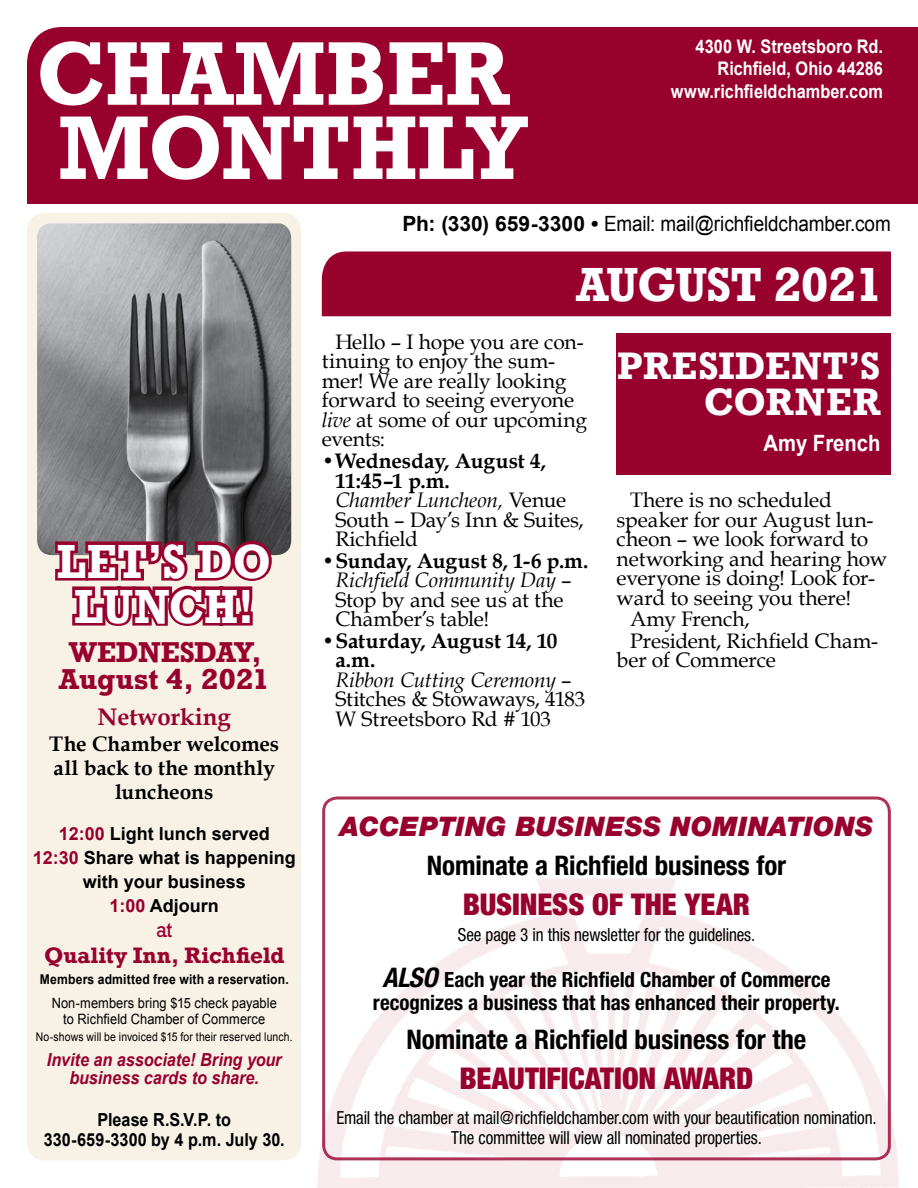
<style>
.page{position:relative;width:918px;height:1188px;background:#fff}
.page>*{position:absolute;margin:0;border:0;box-sizing:border-box;transform-origin:0 0}
.t1{font:700 84.75px/74.2px "Rockwell";color:#fff;scale:.96 1}
.t2{font:700 45px/45px "Rockwell";letter-spacing:-.005em;color:#fff;text-align:center;scale:.92 1}
.t3{font:700 45px "Rockwell";letter-spacing:-.005em;color:#fff;scale:.96 1}
.t4{font:700 36px/36px "Rockwell";letter-spacing:.025em;color:#fff;text-align:right}
.t5{font:900 condensed 30px "Helvetica Neue";letter-spacing:-.005em;color:#98002e}
.t6{font:700 condensed 27px "Helvetica Neue";letter-spacing:-.005em;color:#000}
.t7{font:italic 900 27px "Helvetica Neue";letter-spacing:.01em;color:#98002e}
.t8{font:700 27px/27px "Rockwell";color:#98002e;text-align:center}
.t9{font:700 24px "Book Antiqua";color:#98002e}
.t10{font:700 22.5px "Arial";color:#fff;scale:.9 1}
.t11{font:22.5px "Rockwell";color:#98002e;scale:.93 1}
.t12{font:21px/19.5px "Book Antiqua";letter-spacing:-.01em;color:#000}
.t13{font:700 condensed 21px/22.5px "Helvetica Neue";color:#000;text-align:center}
.t14{font:21px "Arial";letter-spacing:-.005em;color:#000;scale:.9 1}
.t15{font:700 21px/24px "Book Antiqua";letter-spacing:-.005em;color:#000;text-align:center}
.t16{font:700 21px "Rockwell";color:#98002e}
.t17{font:700 18.75px/22.5px "Arial";color:#fff;text-align:right;scale:.87 1}
.t18{font:condensed 18px/19.5px "Helvetica Neue";letter-spacing:-.01em;color:#000;text-align:center;scale:.95 1}
.t19{font:700 18px/24px "Arial";color:#000;text-align:center}
.t20{font:italic 700 18px/18px "Arial";letter-spacing:-.005em;color:#98002e;text-align:center;scale:.9 1}
.t21{font:700 18px/19.5px "Arial";color:#000;text-align:center;scale:.9 1}
.t22{font:14.25px/16.5px "Arial";letter-spacing:.005em;color:#000;text-align:center;scale:.9 1}
.t23{font:700 13.5px "Arial";letter-spacing:.015em;color:#000;scale:.9 1}
.t24{font:12px "Arial";letter-spacing:.01em;color:#000;scale:.87 1}
.s1{font-weight:700}
.s2{color:#98002e}
.s3{font-style:italic}
.s4{font-style:italic;font-size:27px}
</style>
<div class="page">
<div style="left:27px;top:27px;width:891px;height:177px;background:#98002e"></div>
<img style="left:317px;top:878px;width:582px;height:310px">
<div style="left:322px;top:251px;width:569px;height:65px;background:#98002e"></div>
<div style="left:617px;top:334px;width:274px;height:141px;background:#98002e"></div>
<div style="left:27px;top:213px;width:274px;height:947px;background:#f7f1e6;border-radius:18px"></div>
<img style="left:37px;top:223px;width:254px;height:332px">
<svg style="left:52px;top:536px;width:224px;height:90px"></svg>
<div style="left:322px;top:796px;width:569px;height:364px;border:3px solid #98002e;border-radius:14px"></div>
<h1 class="t1" style="left:36px;top:36px;width:514px">CHAMBER<br>MONTHLY</h1>
<p class="t17" style="left:671px;top:35px;width:245px">4300 W. Streetsboro Rd.<br>Richfield, Ohio 44286 www.richfieldchamber.com</p>
<p class="t14" style="left:403px;top:209px;width:544px"><span class="s1">Ph: (330) 659-3300 •</span> Email: mail@richfieldchamber.com</p>
<h2 class="t2" style="left:57px;top:538px;width:234px">LET’S DO<br>LUNCH!</h2>
<p class="t8" style="left:59px;top:639px;width:212px">WEDNESDAY,<br>AUGUST 4, 2021</p>
<p class="t9" style="left:98px;top:703px;width:135px">Networking</p>
<p class="t15" style="left:49px;top:732px;width:231px">The Chamber welcomes all back to the monthly luncheons</p>
<p class="t19" style="left:33px;top:822px;width:265px"><span class="s2">12:00</span> Light lunch served<br><span class="s2">12:30</span> Share what is happening with your business<br><span class="s2">1:00</span> Adjourn</p>
<p class="t11" style="left:156px;top:917px;width:19px">at</p>
<p class="t16" style="left:44px;top:942px;width:242px">QUALITY INN, RICHFIELD</p>
<p class="t23" style="left:40px;top:970px;width:278px">Members admitted free with a reservation.</p>
<p class="t22" style="left:52px;top:995px;width:252px">Non-members bring $15 check payable to Richfield Chamber of Commerce</p>
<p class="t24" style="left:36px;top:1029px;width:297px">No-shows will be invoiced $15 for their reserved lunch.</p>
<p class="t20" style="left:47px;top:1051px;width:262px">Invite an associate! Bring your business cards to share.</p>
<p class="t21" style="left:44px;top:1110px;width:269px">Please R.S.V.P. to<br>330-659-3300 by 4 p.m. July 30.</p>
<h2 class="t3" style="left:576px;top:256px;width:321px">AUGUST 2021</h2>
<p class="t12" style="left:322px;top:332px;width:267px;text-indent:14px">Hello – I hope you are con&shy;tinuing to enjoy the sum&shy;mer! We are really looking forward to seeing everyone <span class="s3">live</span> at some of our upcoming events:</p>
<p class="t12" style="left:335px;top:451px;width:250px;text-indent:-14px"><span class="s1">• Wednesday, August 4,<br>11:45–1 p.m.<br></span><span class="s3">Chamber Luncheon,</span> Venue<br>South – Day’s Inn &amp; Suites,<br>Richfield</p>
<p class="t12" style="left:335px;top:551px;width:255px;text-indent:-14px"><span class="s1">• Sunday, August 8, 1-6 p.m.<br></span><span class="s3">Richfield Community Day</span> –<br>Stop by and see us at the<br>Chamber’s table!</p>
<p class="t12" style="left:335px;top:631px;width:252px;text-indent:-14px"><span class="s1">• Saturday, August 14, 10 a.m.<br></span><span class="s3">Ribbon Cutting Ceremony</span> –<br>Stitches &amp; Stowaways, 4183<br>W Streetsboro Rd # 103</p>
<h3 class="t4" style="left:617px;top:347px;width:265px">PRESIDENT ’S<br>CORNER</h3>
<p class="t10" style="left:763px;top:428px;width:132px">Amy French</p>
<p class="t12" style="left:617px;top:490px;width:272px;text-indent:14px">There is no scheduled speaker for our August lun&shy;cheon – we look forward to networking and hearing how everyone is doing! Look for&shy;ward to seeing you there!</p>
<p class="t12" style="left:630px;top:608px;width:250px;line-height:21.6px">Amy French,<br>President, Richfield Cham-</p>
<p class="t12" style="left:617px;top:651px;width:161px">ber of Commerce</p>
<p class="t7" style="left:340px;top:810px;width:535px">ACCEPTING BUSINESS NOMINATIONS</p>
<p class="t6" style="left:427px;top:850px;width:361px">Nominate a Richfield business for</p>
<h3 class="t5" style="left:463px;top:886px;width:289px">BUSINESS OF THE YEAR</h3>
<p class="t18" style="left:458px;top:925px;width:315px">See page 3 in this newsletter for the guidelines.</p>
<p class="t13" style="left:373px;top:968px;width:469px"><span class="s4">Also</span> Each year the Richfield Chamber of Commerce recognizes a business that has enhanced their property.</p>
<p class="t6" style="left:406px;top:1024px;width:401px">Nominate a Richfield business for the</p>
<h3 class="t5" style="left:460px;top:1060px;width:295px">BEAUTIFICATION AWARD</h3>
<p class="t18" style="left:336px;top:1108px;width:570px">Email the chamber at mail@richfieldchamber.com with your beautification nomination.<br>The committee will view all nominated properties.</p>
</div>
